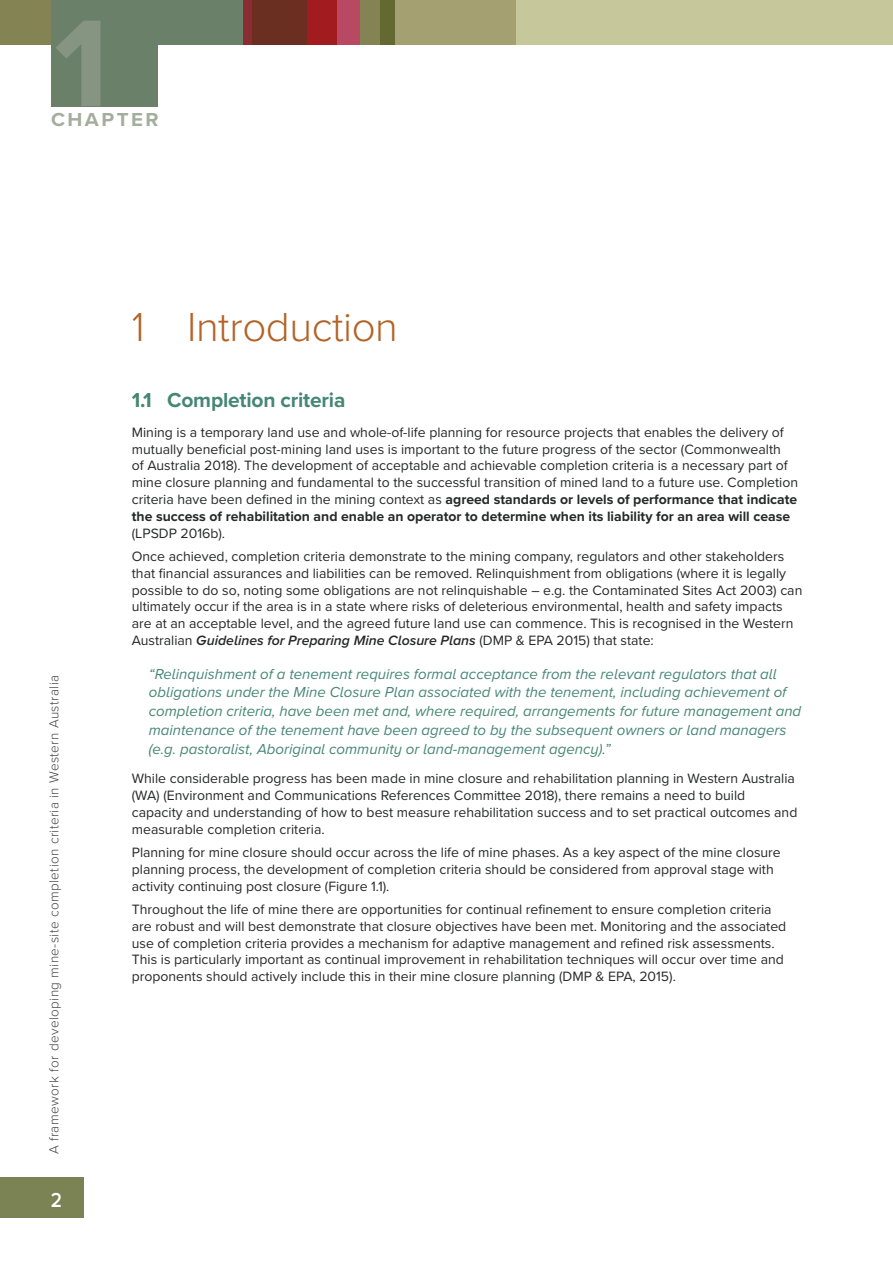
<style>
.page{position:relative;width:893px;height:1263px;background:#fff}
.page>*{position:absolute;margin:0;border:0;box-sizing:border-box;transform-origin:0 0}
.t1{font:700 128.25px "Proxima Nova";color:#869581;scale:1.05 1}
.t2{font:300 42px "Proxima Nova";letter-spacing:-.01em;color:#b36327}
.t3{font:700 21px "Proxima Nova";letter-spacing:-.01em;color:#468774}
.t4{font:600 21px "Proxima Nova A";color:#fff;scale:.9 1}
.t5{font:700 19.5px "Proxima Nova";letter-spacing:.12em;color:#a4ad9e;scale:1.05 1}
.t6{font:italic 15px/18.8px "Proxima Nova A";color:#468774}
.t7{font:14.1px/16.8px "Proxima Nova";color:#272828}
.t8{font:italic 600 14.1px "Proxima Nova A";color:#272828}
.t9{font:300 13.5px "Proxima Nova";letter-spacing:.03em;color:#454443}
.s1{font-weight:700}
.s2{font-family:"Proxima Nova";font-weight:400;font-style:normal}
</style>
<div class="page">
<div style="left:0;top:0;width:200px;height:45px;background:#838354"></div>
<div style="left:158px;top:0;width:107px;height:45px;background:#6b8069"></div>
<div style="left:0;top:1178px;width:83px;height:40px;background:#7b8254"></div>
<div style="left:382px;top:0;width:193px;height:45px;background:#a4a071"></div>
<div style="left:516px;top:0;width:377px;height:45px;background:#c6c79a"></div>
<div style="left:306px;top:0;width:61px;height:45px;background:#a11b1f"></div>
<div style="left:372px;top:0;width:23px;height:45px;background:#646931"></div>
<div style="left:357px;top:0;width:22px;height:45px;background:#838354"></div>
<div style="left:337px;top:0;width:23px;height:45px;background:#b84962"></div>
<div style="left:51px;top:0;width:107px;height:106px;background:#6b8069"></div>
<div style="left:244px;top:0;width:62px;height:45px;background:#6b2f22"></div>
<div style="left:244px;top:0;width:8px;height:45px;background:#8a2d33"></div>
<h1 class="t1" style="left:54px;top:10px;width:54px">1</h1>
<h3 class="t5" style="left:51px;top:111px;width:104px">CHAPTER</h3>
<p class="t9" style="left:48px;top:1154px;width:481px;rotate:-90deg">A framework for developing mine-site completion criteria in Western Australia</p>
<h3 class="t4" style="left:51px;top:1191px;width:14px">2</h3>
<h2 class="t2" style="left:132px;top:310px;width:268px">1 Introduction</h2>
<h3 class="t3" style="left:132px;top:391px;width:215px">1.1 Completion criteria</h3>
<p class="t7" style="left:132px;top:424px;width:668px">Mining is a temporary land use and whole-of-life planning for resource projects that enables the delivery of mutually beneficial post-mining land uses is important to the future progress of the sector (Commonwealth<br>of Australia 2018). The development of acceptable and achievable completion criteria is a necessary part of mine closure planning and fundamental to the successful transition of mined land to a future use. Completion criteria have been defined in the mining context as <span class="s1">agreed standards or levels of performance that indicate the success of rehabilitation and enable an operator to determine when its liability for an area will cease</span></p>
<p class="t7" style="left:132px;top:522px;width:654px;line-height:23.2px">(LPSDP 2016b).<br>Once achieved, completion criteria demonstrate to the mining company, regulators and other stakeholders</p>
<p class="t7" style="left:132px;top:565px;width:672px">that financial assurances and liabilities can be removed. Relinquishment from obligations (where it is legally possible to do so, noting some obligations are not relinquishable – e.g. the Contaminated Sites Act 2003) can ultimately occur if the area is in a state where risks of deleterious environmental, health and safety impacts are at an acceptable level, and the agreed future land use can commence. This is recognised in the Western</p>
<p class="t8" style="left:132px;top:634px;width:523px"><span class="s2">Australian</span> Guidelines for Preparing Mine Closure Plans <span class="s2">(DMP &amp; EPA 2015) that state:</span></p>
<p class="t6" style="left:149px;top:665px;width:654px">“Relinquishment of a tenement requires formal acceptance from the relevant regulators that all obligations under the Mine Closure Plan associated with the tenement, including achievement of completion criteria, have been met and, where required, arrangements for future management and maintenance of the tenement have been agreed to by the subsequent owners or land managers (e.g. pastoralist, Aboriginal community or land-management agency).”</p>
<p class="t7" style="left:132px;top:771px;width:667px">While considerable progress has been made in mine closure and rehabilitation planning in Western Australia (WA) (Environment and Communications References Committee 2018), there remains a need to build capacity and understanding of how to best measure rehabilitation success and to set practical outcomes and measurable completion criteria.</p>
<p class="t7" style="left:132px;top:844px;width:650px">Planning for mine closure should occur across the life of mine phases. As a key aspect of the mine closure planning process, the development of completion criteria should be considered from approval stage with activity continuing post closure (Figure 1.1).</p>
<p class="t7" style="left:132px;top:901px;width:656px">Throughout the life of mine there are opportunities for continual refinement to ensure completion criteria are robust and will best demonstrate that closure objectives have been met. Monitoring and the associated use of completion criteria provides a mechanism for adaptive management and refined risk assessments.<br>This is particularly important as continual improvement in rehabilitation techniques will occur over time and proponents should actively include this in their mine closure planning (DMP &amp; EPA, 2015).</p>
</div>
